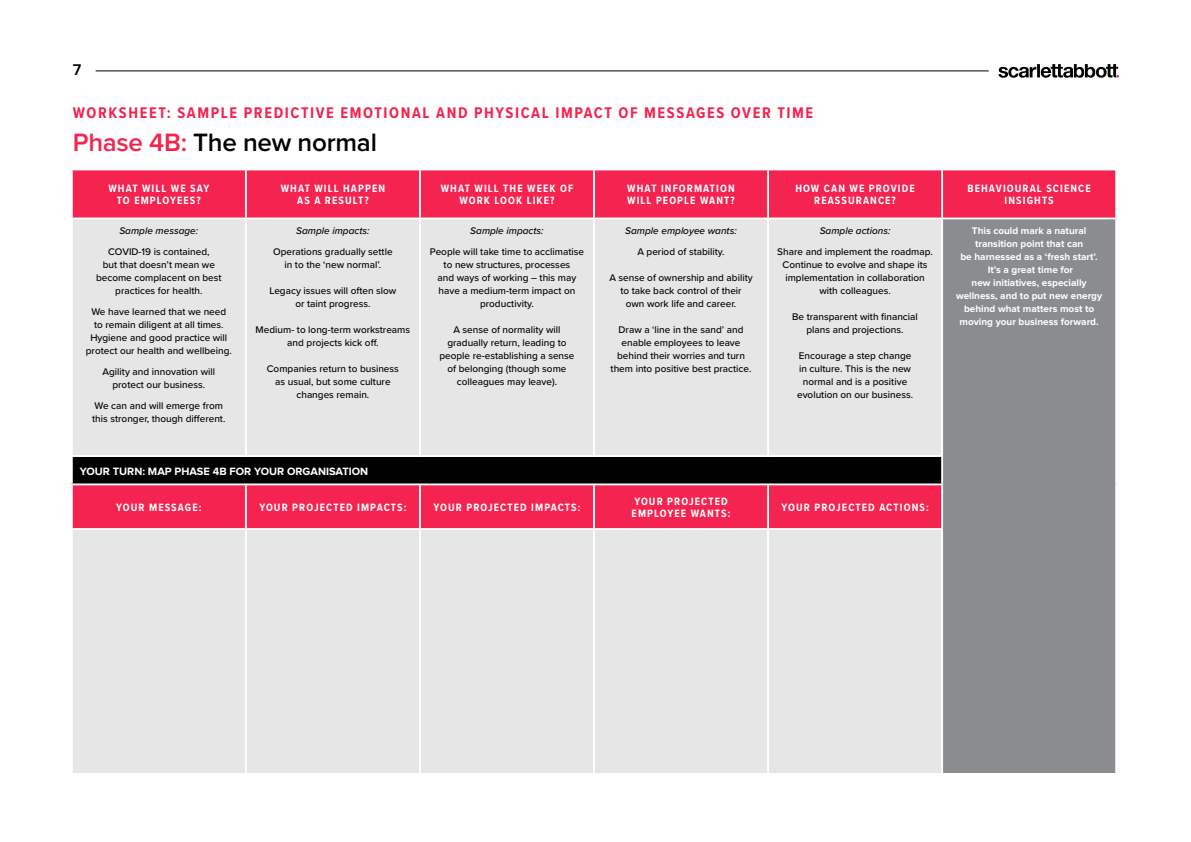
<style>
.page{position:relative;width:1191px;height:842px;background:#fff}
.page>*{position:absolute;margin:0;border:0;box-sizing:border-box;transform-origin:0 0}
.t1{font:600 26px "Proxima Nova";letter-spacing:-.01em;color:#000}
.STANDFIRST_WHITE{font:600 16.1px "Proxima Nova";color:#000}
.t2{font:700 16px "Proxima Nova Cond";letter-spacing:.1em;color:#f42350}
.Red_subhead_boxes{font:700 11px/12px "Proxima Nova Cond";letter-spacing:.1em;color:#fff;text-align:center}
.t3{font:700 11px "Proxima Nova";color:#fff}
.t4{font:500 10px/13px "Proxima Nova";color:#000;text-align:center}
.t5{font:700 10px/13px "Proxima Nova";color:#fff;text-align:center}
.t6{font:italic 500 10px "Proxima Nova";color:#000}
.s1{color:#f42350}
</style>
<div class="page">
<div style="left:73px;top:170px;width:1042px;height:48px;background:#f42350"></div>
<svg style="left:73px;top:219px;width:868px;height:554px;background:#e7d6d9"></svg>
<div style="left:942px;top:218px;width:174px;height:556px;background:#8a8c8f"></div>
<div style="left:72px;top:456px;width:870px;height:28px;background:#000"></div>
<hr style="left:245px;top:170px;width:2px;height:48px;background:#fff">
<hr style="left:419px;top:170px;width:2px;height:48px;background:#fff">
<hr style="left:593px;top:170px;width:2px;height:48px;background:#fff">
<hr style="left:767px;top:170px;width:2px;height:48px;background:#fff">
<hr style="left:941px;top:170px;width:2px;height:48px;background:#fff">
<hr style="left:245px;top:219px;width:2px;height:236px;background:#fff">
<hr style="left:419px;top:219px;width:2px;height:236px;background:#fff">
<hr style="left:593px;top:219px;width:2px;height:236px;background:#fff">
<hr style="left:767px;top:219px;width:2px;height:236px;background:#fff">
<hr style="left:942px;top:218px;width:175px;height:1px;background:#fff">
<hr style="left:941px;top:219px;width:2px;height:236px;background:#fff">
<hr style="left:1115px;top:219px;width:2px;height:237px;background:#fff">
<hr style="left:71px;top:455px;width:175px;height:2px;background:#fff">
<hr style="left:71px;top:457px;width:2px;height:26px;background:#fff">
<hr style="left:246px;top:455px;width:174px;height:2px;background:#fff">
<hr style="left:420px;top:455px;width:174px;height:2px;background:#fff">
<hr style="left:594px;top:455px;width:174px;height:2px;background:#fff">
<hr style="left:768px;top:455px;width:175px;height:2px;background:#fff">
<hr style="left:941px;top:457px;width:2px;height:26px;background:#fff">
<hr style="left:1115px;top:456px;width:2px;height:28px;background:#fff">
<hr style="left:71px;top:483px;width:175px;height:2px;background:#fff">
<hr style="left:246px;top:483px;width:174px;height:2px;background:#fff">
<hr style="left:245px;top:485px;width:2px;height:43px;background:#fff">
<hr style="left:420px;top:483px;width:174px;height:2px;background:#fff">
<hr style="left:419px;top:485px;width:2px;height:43px;background:#fff">
<hr style="left:594px;top:483px;width:174px;height:2px;background:#fff">
<hr style="left:593px;top:485px;width:2px;height:43px;background:#fff">
<hr style="left:768px;top:483px;width:175px;height:2px;background:#fff">
<hr style="left:767px;top:485px;width:2px;height:43px;background:#fff">
<hr style="left:941px;top:485px;width:2px;height:43px;background:#fff">
<hr style="left:1115px;top:484px;width:2px;height:45px;background:#fff">
<hr style="left:71px;top:528px;width:175px;height:2px;background:#fff">
<hr style="left:246px;top:528px;width:174px;height:2px;background:#fff">
<hr style="left:245px;top:530px;width:2px;height:243px;background:#fff">
<hr style="left:420px;top:528px;width:174px;height:2px;background:#fff">
<hr style="left:419px;top:530px;width:2px;height:243px;background:#fff">
<hr style="left:594px;top:528px;width:174px;height:2px;background:#fff">
<hr style="left:593px;top:530px;width:2px;height:243px;background:#fff">
<hr style="left:768px;top:528px;width:175px;height:2px;background:#fff">
<hr style="left:767px;top:530px;width:2px;height:243px;background:#fff">
<hr style="left:941px;top:530px;width:2px;height:243px;background:#fff">
<hr style="left:1115px;top:529px;width:2px;height:244px;background:#fff">
<hr style="left:942px;top:773px;width:175px;height:2px;background:#fff">
<hr style="left:96px;top:71px;width:892px;height:1px;background:#000">
<svg style="left:998px;top:64px;width:121px;height:14px"></svg>
<p class="STANDFIRST_WHITE" style="left:73px;top:62px;width:10px">7</p>
<p class="t2" style="left:73px;top:100px;width:742px">WORKSHEET: SAMPLE PREDICTIVE EMOTIONAL AND PHYSICAL IMPACT OF MESSAGES OVER TIME</p>
<p class="t1" style="left:73px;top:130px;width:306px"><span class="s1">Phase 4B:</span> The new normal</p>
<p class="Red_subhead_boxes" style="left:108px;top:182px;width:102px">WHAT WILL WE SAY<br>TO EMPLOYEES?</p>
<p class="Red_subhead_boxes" style="left:281px;top:182px;width:106px">WHAT WILL HAPPEN<br>AS A RESULT?</p>
<p class="Red_subhead_boxes" style="left:441px;top:182px;width:134px">WHAT WILL THE WEEK OF<br>WORK LOOK LIKE?</p>
<p class="Red_subhead_boxes" style="left:627px;top:182px;width:109px;text-align:left">WHAT INFORMATION<br>WILL PEOPLE WANT?</p>
<p class="Red_subhead_boxes" style="left:795px;top:182px;width:121px">HOW CAN WE PROVIDE<br>REASSURANCE?</p>
<p class="Red_subhead_boxes" style="left:967px;top:182px;width:125px">BEHAVIOURAL SCIENCE<br>INSIGHTS</p>
<p class="t6" style="left:119px;top:224px;width:80px">Sample message:</p>
<p class="t4" style="left:96px;top:245px;width:127px">COVID-19 is contained,<br>but that doesn’t mean we become complacent on best practices for health.</p>
<p class="t4" style="left:86px;top:305px;width:147px">We have learned that we need to remain diligent at all times.<br>Hygiene and good practice will protect our health and wellbeing.</p>
<p class="t4" style="left:103px;top:365px;width:114px">Agility and innovation will protect our business.</p>
<p class="t4" style="left:92px;top:399px;width:135px;text-align:left">We can and will emerge from this stronger, though different.</p>
<p class="t5" style="left:956px;top:225px;width:148px">This could mark a natural transition point that can<br>be harnessed as a ‘fresh start’.<br>It’s a great time for<br>new initiatives, especially wellness, and to put new energy behind what matters most to moving your business forward.</p>
<p class="t6" style="left:296px;top:224px;width:75px">Sample impacts:</p>
<p class="t4" style="left:273px;top:245px;width:121px">Operations gradually settle in to the ‘new normal’.</p>
<p class="t4" style="left:269px;top:284px;width:128px">Legacy issues will often slow or taint progress.</p>
<p class="t4" style="left:256px;top:323px;width:156px">Medium- to long-term workstreams and projects kick off.</p>
<p class="t4" style="left:267px;top:362px;width:134px">Companies return to business as usual, but some culture changes remain.</p>
<p class="t6" style="left:470px;top:224px;width:75px">Sample impacts:</p>
<p class="t4" style="left:430px;top:245px;width:156px">People will take time to acclimatise to new structures, processes<br>and ways of working – this may have a medium-term impact on productivity.</p>
<p class="t4" style="left:439px;top:323px;width:137px">A sense of normality will gradually return, leading to people re-establishing a sense of belonging (though some colleagues may leave).</p>
<p class="t6" style="left:819px;top:224px;width:72px">Sample actions:</p>
<p class="t4" style="left:777px;top:245px;width:157px">Share and implement the roadmap.<br>Continue to evolve and shape its implementation in collaboration with colleagues.</p>
<p class="t4" style="left:792px;top:310px;width:127px">Be transparent with financial plans and projections.</p>
<p class="t4" style="left:797px;top:349px;width:117px">Encourage a step change in culture. This is the new normal and is a positive evolution on our business.</p>
<p class="t6" style="left:625px;top:224px;width:113px">Sample employee wants:</p>
<p class="t4" style="left:637px;top:245px;width:89px">A period of stability.</p>
<p class="t4" style="left:609px;top:271px;width:145px">A sense of ownership and ability to take back control of their<br>own work life and career.</p>
<p class="t4" style="left:610px;top:323px;width:142px">Draw a ‘line in the sand’ and enable employees to leave behind their worries and turn them into positive best practice.</p>
<p class="t3" style="left:80px;top:466px;width:290px">YOUR TURN: MAP PHASE 4B FOR YOUR ORGANISATION</p>
<p class="Red_subhead_boxes" style="left:116px;top:501px;width:87px">YOUR MESSAGE:</p>
<p class="Red_subhead_boxes" style="left:259px;top:501px;width:149px">YOUR PROJECTED IMPACTS:</p>
<p class="Red_subhead_boxes" style="left:433px;top:501px;width:149px">YOUR PROJECTED IMPACTS:</p>
<p class="Red_subhead_boxes" style="left:631px;top:495px;width:100px;text-align:left">YOUR PROJECTED<br>EMPLOYEE WANTS:</p>
<p class="Red_subhead_boxes" style="left:781px;top:501px;width:149px">YOUR PROJECTED ACTIONS:</p>
</div>
